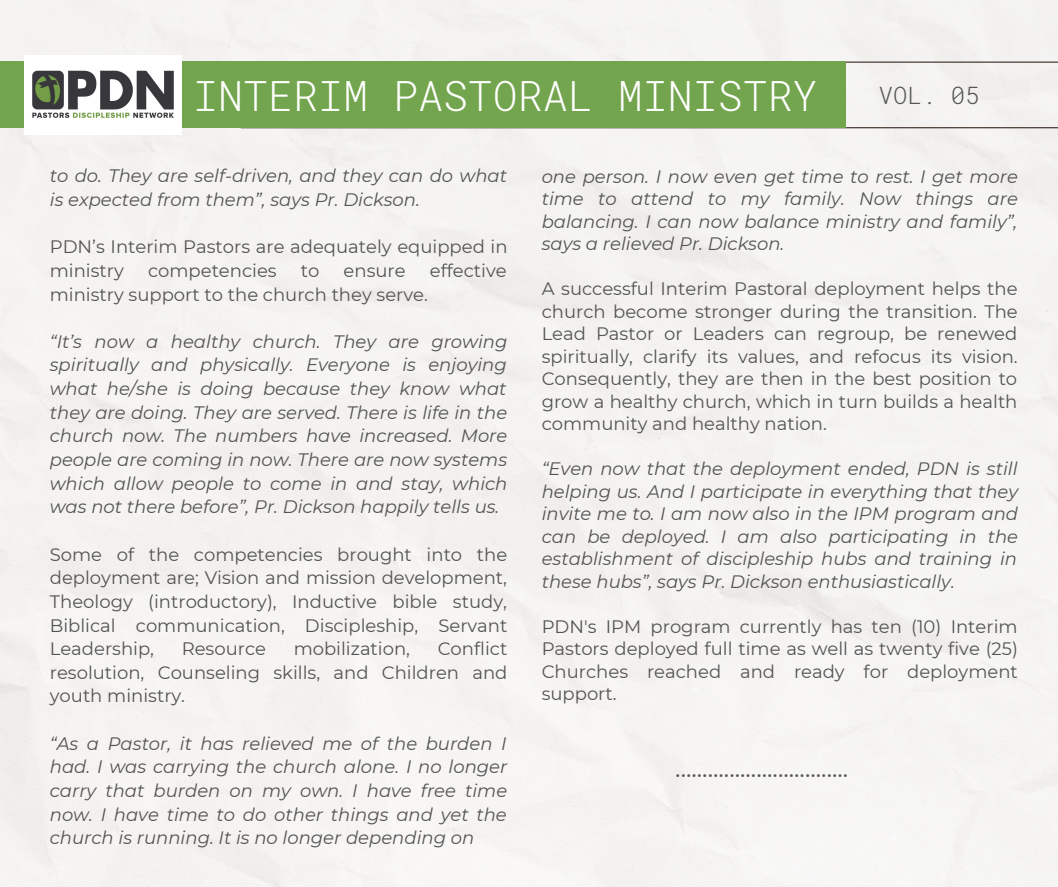
<style>
.page{position:relative;width:1058px;height:887px;background:#fff}
.page>*{position:absolute;margin:0;border:0;box-sizing:border-box;transform-origin:0 0}
.t1{font:300 41.55px "Roboto Mono";color:#fff}
.t2{font:25.5px "Montserrat";color:#545454}
.t3{font:300 24px "Roboto Mono";color:#545454}
.t4{font:italic 18px/23.7px "Montserrat";color:#545454;text-align:justify}
.t5{font:18px/22.5px "Montserrat";color:#545454;text-align:justify}
</style>
<div class="page">
<div style="left:0;top:0;width:1058px;height:886px;background:#f5f4f2"></div>
<hr style="left:223px;top:62px;width:835px;height:1px;background:#362920">
<hr style="left:241px;top:127px;width:817px;height:1px;background:#362920">
<div style="left:0;top:62px;width:845px;height:66px;background:#73a54e"></div>
<img style="left:25px;top:56px;width:156px;height:78px">
<h1 class="t1" style="left:193px;top:67px;width:626px">INTERIM PASTORAL MINISTRY</h1>
<h3 class="t3" style="left:879px;top:79px;width:102px">VOL. 05</h3>
<p class="t4" style="left:50px;top:164px;width:459px">to do. They are self-driven, and they can do what is expected from them”, says Pr. Dickson.</p>
<p class="t5" style="left:50px;top:235px;width:459px;line-height:23.7px">PDN’s Interim Pastors are adequately equipped in ministry</p>
<p class="t5" style="left:148px;top:259px;width:130px">competencies</p>
<p class="t5" style="left:301px;top:259px;width:20px">to</p>
<p class="t5" style="left:343px;top:259px;width:64px">ensure</p>
<p class="t5" style="left:430px;top:259px;width:78px">effective</p>
<p class="t5" style="left:50px;top:283px;width:379px">ministry support to the church they serve.</p>
<p class="t4" style="left:50px;top:329px;width:459px">“It’s now a healthy church. They are growing spiritually and physically. Everyone is enjoying what he/she is doing because they know what they are doing. They are served. There is life in the church now. The numbers have increased. More people are coming in now. There are now systems which allow people to come in and stay, which was not there before”, Pr. Dickson happily tells us.</p>
<p class="t5" style="left:50px;top:542px;width:459px;line-height:23.7px">Some of the competencies brought into the deployment are; Vision and mission development, Theology (introductory), Inductive bible study, Biblical communication, Discipleship, Servant Leadership,</p>
<p class="t5" style="left:50px;top:636px;width:459px;line-height:23.7px;text-indent:388px">Conflict resolution, Counseling skills, and Children and youth ministry.</p>
<p class="t4" style="left:50px;top:731px;width:459px">“As a Pastor, it has relieved me of the burden I had. I was carrying the church alone. I no longer carry that burden on my own. I have free time now. I have time to do other things and yet the church is running. It is no longer depending on</p>
<p class="t5" style="left:182px;top:637px;width:86px">Resource</p>
<p class="t5" style="left:294px;top:637px;width:118px">mobilization,</p>
<p class="t4" style="left:541px;top:165px;width:478px;line-height:22.5px">one person. I now even get time to rest. I get more time to attend to my family. Now things are balancing. I can now balance ministry and family”, says a relieved Pr. Dickson.</p>
<p class="t5" style="left:541px;top:277px;width:477px">A successful Interim Pastoral deployment helps the church become stronger during the transition. The Lead Pastor or Leaders can regroup, be renewed spiritually, clarify its values, and refocus its vision.<br>Consequently, they are then in the best position to grow a healthy church, which in turn builds a health community and healthy nation.</p>
<p class="t4" style="left:541px;top:457px;width:478px;line-height:22.5px">“Even now that the deployment ended, PDN is still helping us. And I participate in everything that they invite me to. I am now also in the IPM program and can be deployed. I am also participating in the establishment of discipleship hubs and training in these hubs”, says Pr. Dickson enthusiastically.</p>
<p class="t5" style="left:541px;top:615px;width:478px">PDN's IPM program currently has ten (10) Interim Pastors deployed full time as well as twenty five (25)<br>Churches reached and ready for deployment support.</p>
<h2 class="t2" style="left:675px;top:752px;width:174px">................................</h2>
</div>
